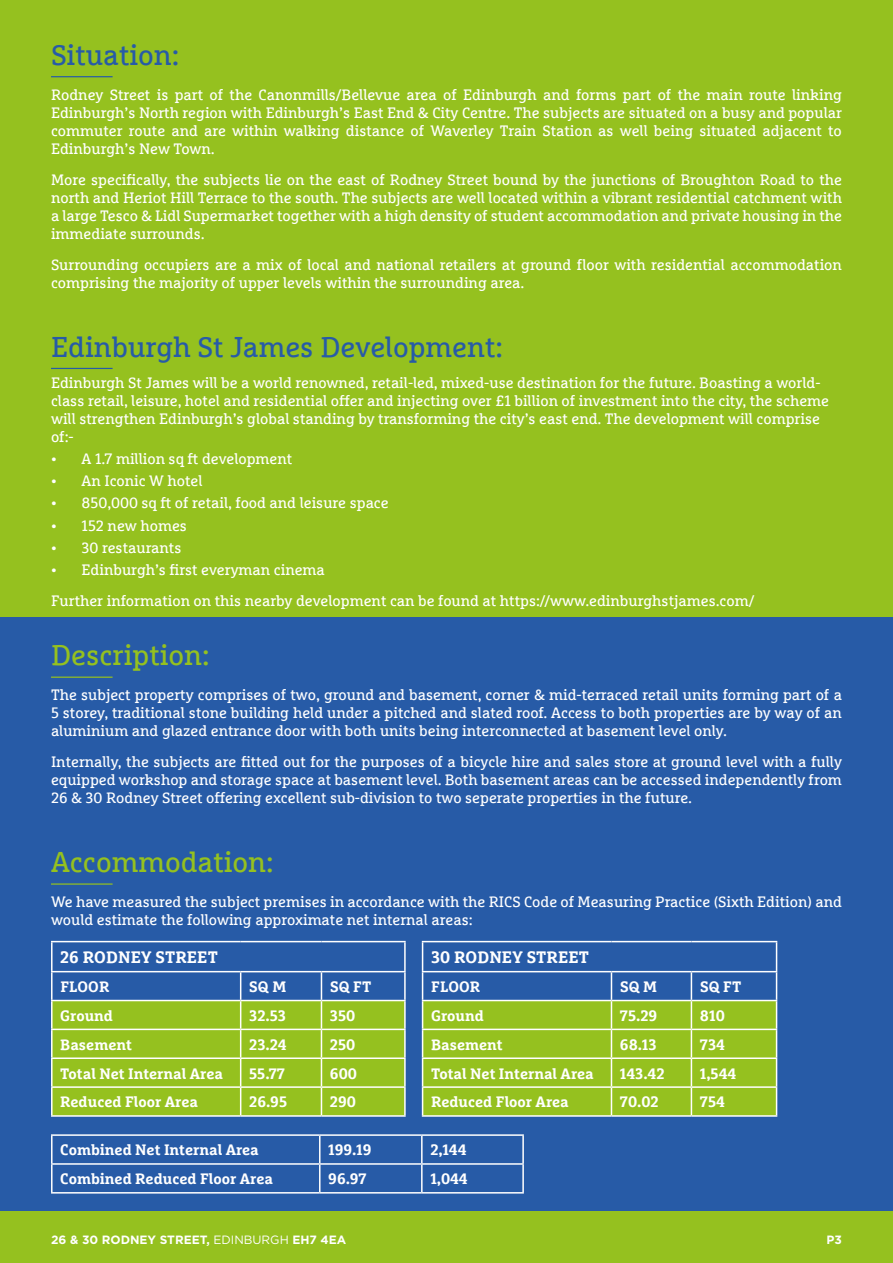
<style>
.page{position:relative;width:893px;height:1263px;background:#fff}
.page>*{position:absolute;margin:0;border:0;box-sizing:border-box;transform-origin:0 0}
.t1{font:28.5px "Marselis Slab Pro";color:#275ba7}
.t2{font:28.5px "Marselis Slab Pro";color:#95c11f}
.t3{font:700 16.5px "Marselis Slab Pro";letter-spacing:.01em;color:#fff}
.t4{font:15px/18px "Marselis Slab Pro";color:#fff;text-align:justify}
.t5{font:700 15px "Marselis Slab Pro";color:#fff}
.t6{font:700 12px "Gotham";color:#fff}
.s1{font-weight:400}
</style>
<div class="page">
<div style="left:0;top:617px;width:893px;height:595px;background:#275ba7"></div>
<div style="left:0;top:0;width:893px;height:617px;background:#95c11f"></div>
<div style="left:0;top:1212px;width:893px;height:51px;background:#95c11f"></div>
<hr style="left:51px;top:76px;width:62px;height:1px;background:#275ba7">
<hr style="left:51px;top:368px;width:62px;height:1px;background:#275ba7">
<hr style="left:51px;top:1001px;width:2px;height:28px;background:#fff">
<hr style="left:404px;top:1001px;width:2px;height:28px;background:#fff">
<hr style="left:51px;top:1030px;width:2px;height:27px;background:#fff">
<hr style="left:404px;top:1030px;width:2px;height:27px;background:#fff">
<hr style="left:51px;top:1059px;width:2px;height:27px;background:#fff">
<hr style="left:404px;top:1059px;width:2px;height:27px;background:#fff">
<hr style="left:51px;top:1086px;width:190px;height:2px;background:#fff">
<hr style="left:51px;top:1088px;width:2px;height:27px;background:#fff">
<hr style="left:321px;top:1086px;width:85px;height:2px;background:#fff">
<hr style="left:404px;top:1088px;width:2px;height:27px;background:#fff">
<hr style="left:51px;top:1115px;width:190px;height:2px;background:#fff">
<hr style="left:241px;top:1115px;width:80px;height:2px;background:#fff">
<hr style="left:321px;top:1115px;width:85px;height:2px;background:#fff">
<hr style="left:51px;top:941px;width:190px;height:1px;background:#fff">
<hr style="left:51px;top:942px;width:2px;height:29px;background:#fff">
<hr style="left:321px;top:941px;width:85px;height:1px;background:#fff">
<hr style="left:404px;top:942px;width:2px;height:29px;background:#fff">
<hr style="left:51px;top:971px;width:190px;height:1px;background:#fff">
<hr style="left:51px;top:972px;width:2px;height:28px;background:#fff">
<hr style="left:321px;top:971px;width:85px;height:1px;background:#fff">
<svg style="left:52px;top:941px;width:353px;height:175px"></svg>
<hr style="left:404px;top:972px;width:2px;height:28px;background:#fff">
<hr style="left:51px;top:1000px;width:190px;height:1px;background:#fff">
<hr style="left:241px;top:1000px;width:80px;height:1px;background:#fff">
<hr style="left:321px;top:1000px;width:85px;height:1px;background:#fff">
<hr style="left:51px;top:1029px;width:190px;height:1px;background:#fff">
<hr style="left:241px;top:1029px;width:80px;height:1px;background:#fff">
<hr style="left:321px;top:1029px;width:85px;height:1px;background:#fff">
<hr style="left:51px;top:1057px;width:190px;height:2px;background:#fff">
<hr style="left:241px;top:1057px;width:80px;height:2px;background:#fff">
<hr style="left:321px;top:1057px;width:85px;height:2px;background:#fff">
<hr style="left:422px;top:1115px;width:189px;height:2px;background:#fff">
<hr style="left:611px;top:1115px;width:80px;height:2px;background:#fff">
<hr style="left:691px;top:1115px;width:86px;height:2px;background:#fff">
<svg style="left:422px;top:941px;width:355px;height:175px"></svg>
<hr style="left:422px;top:1000px;width:189px;height:1px;background:#fff">
<hr style="left:611px;top:1000px;width:80px;height:1px;background:#fff">
<hr style="left:691px;top:1000px;width:86px;height:1px;background:#fff">
<hr style="left:422px;top:1029px;width:189px;height:1px;background:#fff">
<hr style="left:611px;top:1029px;width:80px;height:1px;background:#fff">
<hr style="left:691px;top:1029px;width:86px;height:1px;background:#fff">
<hr style="left:422px;top:1057px;width:189px;height:2px;background:#fff">
<hr style="left:611px;top:1057px;width:80px;height:2px;background:#fff">
<hr style="left:691px;top:1057px;width:86px;height:2px;background:#fff">
<hr style="left:51px;top:1136px;width:2px;height:27px;background:#fff">
<hr style="left:522px;top:1136px;width:2px;height:27px;background:#fff">
<hr style="left:51px;top:1163px;width:269px;height:2px;background:#fff">
<hr style="left:51px;top:1165px;width:2px;height:27px;background:#fff">
<svg style="left:52px;top:1136px;width:471px;height:56px"></svg>
<hr style="left:422px;top:1163px;width:102px;height:2px;background:#fff">
<hr style="left:421px;top:1165px;width:2px;height:27px;background:#fff">
<hr style="left:522px;top:1165px;width:2px;height:27px;background:#fff">
<hr style="left:51px;top:1192px;width:269px;height:1px;background:#fff">
<hr style="left:320px;top:1192px;width:102px;height:1px;background:#fff">
<hr style="left:422px;top:1192px;width:102px;height:1px;background:#fff">
<hr style="left:51px;top:1134px;width:269px;height:2px;background:#fff">
<hr style="left:320px;top:1134px;width:102px;height:2px;background:#fff">
<hr style="left:422px;top:1134px;width:102px;height:2px;background:#fff">
<hr style="left:51px;top:676px;width:62px;height:2px;background:#95c11f">
<hr style="left:51px;top:883px;width:62px;height:2px;background:#95c11f">
<p class="t1" style="left:51px;top:38px;width:129px">Situation:</p>
<p class="t4" style="left:51px;top:86px;width:792px">Rodney Street is part of the Canonmills/Bellevue area of Edinburgh and forms part of the main route linking Edinburgh’s North region with Edinburgh’s East End &amp; City Centre. The subjects are situated on a busy and popular commuter route and are within walking distance of Waverley Train Station as well being situated adjacent to Edinburgh’s New Town.</p>
<p class="t4" style="left:51px;top:170px;width:792px">More specifically, the subjects lie on the east of Rodney Street bound by the junctions of Broughton Road to the north and Heriot Hill Terrace to the south. The subjects are well located within a vibrant residential catchment with a large Tesco &amp; Lidl Supermarket together with a high density of student accommodation and private housing in the immediate surrounds.</p>
<p class="t4" style="left:51px;top:255px;width:792px">Surrounding occupiers are a mix of local and national retailers at ground floor with residential accommodation comprising the majority of upper levels within the surrounding area.</p>
<p class="t1" style="left:51px;top:329px;width:453px">Edinburgh St James Development:</p>
<p class="t4" style="left:51px;top:373px;width:780px;text-align:left">Edinburgh St James will be a world renowned, retail-led, mixed-use destination for the future. Boasting a world&shy;class retail, leisure, hotel and residential offer and injecting over £1 billion of investment into the city, the scheme will strengthen Edinburgh’s global standing by transforming the city’s east end. The development will comprise of:-</p>
<p class="t4" style="left:51px;top:449px;width:243px">• A 1.7 million sq ft development</p>
<p class="t4" style="left:51px;top:472px;width:153px">• An Iconic W hotel</p>
<p class="t4" style="left:51px;top:494px;width:339px">• 850,000 sq ft of retail, food and leisure space</p>
<p class="t4" style="left:51px;top:516px;width:137px">• 152 new homes</p>
<p class="t4" style="left:51px;top:538px;width:132px">• 30 restaurants</p>
<p class="t4" style="left:51px;top:561px;width:275px">• Edinburgh’s first everyman cinema</p>
<p class="t4" style="left:51px;top:591px;width:705px">Further information on this nearby development can be found at https://www.edinburghstjames.com/</p>
<p class="t2" style="left:51px;top:638px;width:160px">Description:</p>
<p class="t4" style="left:51px;top:685px;width:792px">The subject property comprises of two, ground and basement, corner &amp; mid-terraced retail units forming part of a 5 storey, traditional stone building held under a pitched and slated roof. Access to both properties are by way of an aluminium and glazed entrance door with both units being interconnected at basement level only.</p>
<p class="t4" style="left:51px;top:752px;width:792px">Internally, the subjects are fitted out for the purposes of a bicycle hire and sales store at ground level with a fully equipped workshop and storage space at basement level. Both basement areas can be accessed independently from 26 &amp; 30 Rodney Street offering excellent sub-division to two seperate properties in the future.</p>
<p class="t2" style="left:51px;top:845px;width:224px">Accommodation:</p>
<p class="t4" style="left:51px;top:892px;width:792px">We have measured the subject premises in accordance with the RICS Code of Measuring Practice (Sixth Edition) and would estimate the following approximate net internal areas:</p>
<p class="t3" style="left:60px;top:947px;width:159px">26 RODNEY STREET</p>
<p class="t5" style="left:60px;top:977px;width:51px">FLOOR</p>
<p class="t5" style="left:249px;top:977px;width:39px">SQ M</p>
<p class="t5" style="left:330px;top:977px;width:43px">SQ FT</p>
<p class="t5" style="left:60px;top:1006px;width:54px">Ground</p>
<p class="t5" style="left:249px;top:1006px;width:38px">32.53</p>
<p class="t5" style="left:330px;top:1006px;width:27px">350</p>
<p class="t5" style="left:60px;top:1035px;width:73px">Basement</p>
<p class="t5" style="left:249px;top:1035px;width:39px">23.24</p>
<p class="t5" style="left:330px;top:1035px;width:27px">250</p>
<p class="t5" style="left:60px;top:1064px;width:164px">Total Net Internal Area</p>
<p class="t5" style="left:249px;top:1064px;width:37px">55.77</p>
<p class="t5" style="left:330px;top:1064px;width:29px">600</p>
<p class="t5" style="left:60px;top:1093px;width:139px">Reduced Floor Area</p>
<p class="t5" style="left:249px;top:1093px;width:39px">26.95</p>
<p class="t5" style="left:330px;top:1093px;width:28px">290</p>
<p class="t3" style="left:431px;top:947px;width:160px">30 RODNEY STREET</p>
<p class="t5" style="left:431px;top:977px;width:51px">FLOOR</p>
<p class="t5" style="left:620px;top:977px;width:39px">SQ M</p>
<p class="t5" style="left:700px;top:977px;width:43px">SQ FT</p>
<p class="t5" style="left:431px;top:1006px;width:54px">Ground</p>
<p class="t5" style="left:620px;top:1006px;width:39px">75.29</p>
<p class="t5" style="left:700px;top:1006px;width:26px">810</p>
<p class="t5" style="left:431px;top:1035px;width:73px">Basement</p>
<p class="t5" style="left:620px;top:1035px;width:38px">68.13</p>
<p class="t5" style="left:700px;top:1035px;width:27px">734</p>
<p class="t5" style="left:431px;top:1064px;width:164px">Total Net Internal Area</p>
<p class="t5" style="left:620px;top:1064px;width:46px">143.42</p>
<p class="t5" style="left:700px;top:1064px;width:38px">1,544</p>
<p class="t5" style="left:431px;top:1093px;width:139px">Reduced Floor Area</p>
<p class="t5" style="left:620px;top:1093px;width:40px">70.02</p>
<p class="t5" style="left:700px;top:1093px;width:26px">754</p>
<p class="t5" style="left:60px;top:1141px;width:200px">Combined Net Internal Area</p>
<p class="t5" style="left:328px;top:1141px;width:45px">199.19</p>
<p class="t5" style="left:430px;top:1141px;width:38px">2,144</p>
<p class="t5" style="left:60px;top:1170px;width:214px">Combined Reduced Floor Area</p>
<p class="t5" style="left:328px;top:1170px;width:40px">96.97</p>
<p class="t5" style="left:430px;top:1170px;width:39px">1,044</p>
<p class="t6" style="left:51px;top:1232px;width:297px">26 &amp; 30 RODNEY STREET, <span class="s1">EDINBURGH</span> EH7 4EA</p>
<p class="t6" style="left:826px;top:1232px;width:17px">P3</p>
</div>
